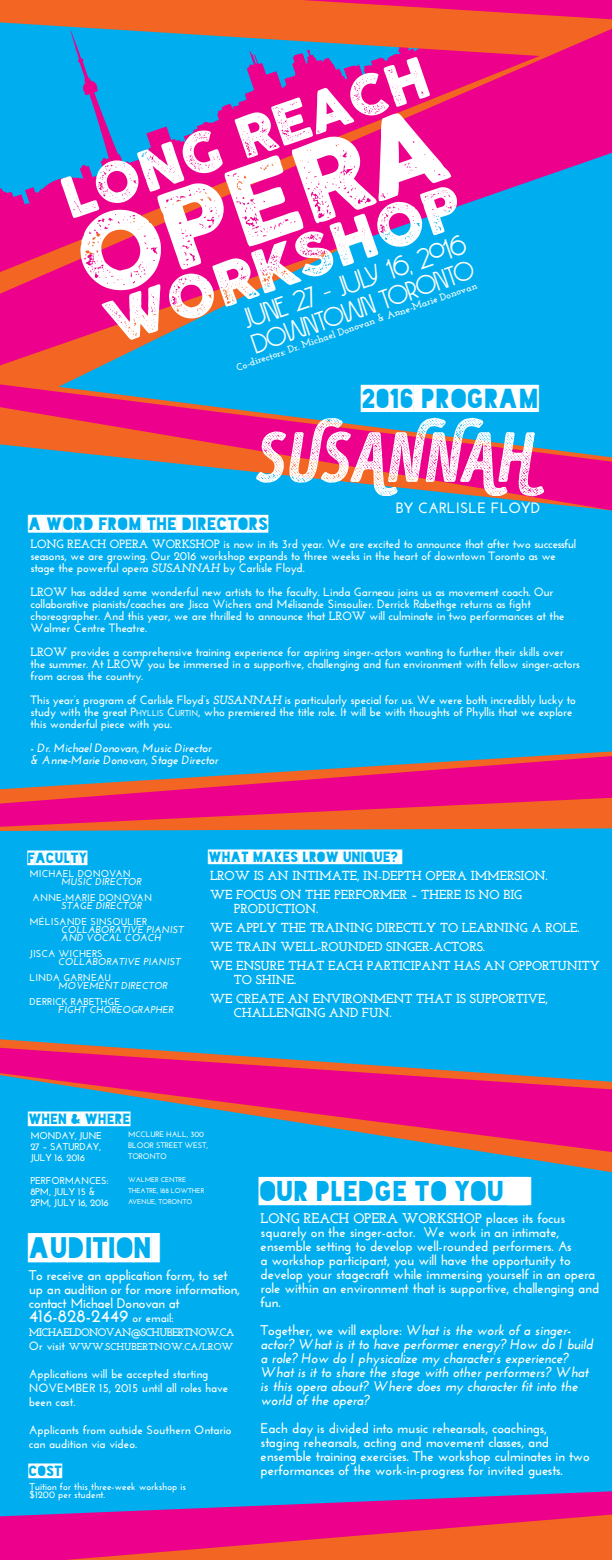
<style>
.page{position:relative;width:612px;height:1560px;background:#00aeef}
.page>*{position:absolute;margin:0;border:0;box-sizing:border-box;transform-origin:0 0}
.t1{font:104.7px "COCOGOOSELETTERPRESS";color:#fff}
.t2{font:italic 71px "Intro Head HUC H2 Base";letter-spacing:.01em;color:#fff}
.t3{font:58.3px "COCOGOOSELETTERPRESS";color:#fff}
.t4{font:55.3px "COCOGOOSELETTERPRESS";color:#fff}
.t5{font:28px "Blackout Two AM";letter-spacing:-.02em;color:#fff}
.t6{font:27px "Blackout Two AM";letter-spacing:-.02em;color:#fff}
.t7{font:26px "Blackout Two AM";letter-spacing:-.01em;color:#fff}
.t8{font:25px "DK Hokitika";color:#fff}
.t9{font:24px "DK Hokitika";color:#fff}
.t10{font:700 18px "Josefin Sans";color:#fff}
.t11{font:17px "Blackout Two AM";letter-spacing:-.01em;color:#fff}
.t12{font:700 15px "Josefin Sans";color:#fff}
.t13{font:700 14px/14px "Josefin Sans";letter-spacing:-.01em;color:#fff}
.t14{font:italic 700 14px/14px "Josefin Sans";letter-spacing:-.01em;color:#fff}
.t15{font:14px "Blackout Two AM";letter-spacing:-.02em;color:#fff}
.t16{font:700 14px "Josefin Slab";letter-spacing:-.01em;color:#fff}
.t17{font:700 13px/19px "Josefin Slab";letter-spacing:-.01em;color:#fff}
.t18{font:700 12px/12px "Josefin Sans";letter-spacing:-.01em;color:#fff}
.t19{font:italic 700 12px/12px "Josefin Sans";letter-spacing:-.01em;color:#fff}
.t20{font:700 11px "Josefin Slab";letter-spacing:-.06em;color:#fff}
.t21{font:700 10px/8px "Josefin Sans";color:#fff}
.t22{font:italic 700 10px/8px "Josefin Sans";color:#fff}
.t23{font:700 10px "Josefin Slab";color:#fff}
.t24{font:700 10px/11px "Josefin Sans";letter-spacing:-.02em;color:#fff}
.t25{font:700 8px/11px "Josefin Sans";letter-spacing:-.02em;color:#fff}
.t26{font:700 7px/11px "Josefin Sans";letter-spacing:-.02em;color:#fff}
.s1{font-family:"Economica PRO"}
.s2{font-family:"Josefin Slab"}
.s3{font-family:"Josefin Slab";font-style:italic}
.s4{font-style:inherit}
.s5{font-size:8.4px}
.s6{font-size:12px}
.s7{font-family:"Josefin Sans";font-size:12px}
.s8{font-family:"Josefin Sans"}
.s9{font-style:normal}
</style>
<div class="page">
<svg style="left:0;top:365px;width:103px;height:19px;fill:#f26522"></svg>
<svg style="left:0;top:60px;width:612px;height:305px"></svg>
<svg style="left:0;top:384px;width:612px;height:126px"></svg>
<svg style="left:0;top:1491px;width:612px;height:69px;fill:#ec008c"></svg>
<svg style="left:0;top:751px;width:612px;height:80px"></svg>
<svg style="left:0;top:756px;width:612px;height:71px"></svg>
<svg style="left:0;top:0;width:612px;height:60px"></svg>
<svg style="left:0;top:1039px;width:612px;height:133px"></svg>
<svg style="left:0;top:1048px;width:612px;height:104px"></svg>
<h3 class="t4" style="left:54px;top:171px;width:386px;rotate:-19deg">LONG REACH</h3>
<h3 class="t8" style="left:237px;top:304px;width:238px;rotate:-19deg">June 27 <span class="s1">–</span> July 16, 2016</h3>
<h1 class="t1" style="left:59px;top:209px;width:385px;rotate:-19deg">OPERA</h1>
<h3 class="t3" style="left:98px;top:294px;width:373px;rotate:-19deg">WORKSHOP</h3>
<h3 class="t9" style="left:247px;top:329px;width:236px;rotate:-19deg">Downtown Toronto</h3>
<p class="t23" style="left:235px;top:362px;width:255px;rotate:-19deg">Co-directors: Dr. Michael Donovan &amp; Anne-Marie Donovan</p>
<h3 class="t7" style="left:361px;top:385px;width:179px">2016 PROGRAM</h3>
<h2 class="t2" style="left:253px;top:415px;width:279px">SUSANNAH</h2>
<p class="t12" style="left:396px;top:499px;width:146px">BY CARLISLE FLOYD</p>
<h3 class="t11" style="left:28px;top:515px;width:242px">A WORD FROM THE DIRECTORS</h3>
<p class="t18" style="left:30px;top:538px;width:547px"><span class="s2">LONG REACH OPERA WORKSHOP</span> is now in its 3rd year. We are excited to announce that after two successful seasons, we are growing. Our 2016 workshop expands to three weeks in the heart of downtown Toronto as we stage the powerful opera <span class="s3">SUSANNAH</span> by Carlisle Floyd.</p>
<p class="t18" style="left:30px;top:586px;width:536px"><span class="s2">LROW</span> has added some wonderful new artists to the faculty. Linda Garneau joins us as movement coach. Our collaborative pianists/coaches are Jisca Wichers and Mélisande Sinsoulier. Derrick Rabethge returns as fight choreographer. And this year, we are thrilled to announce that <span class="s2">LROW</span> will culminate in two performances at the Walmer Centre Theatre.</p>
<p class="t18" style="left:30px;top:646px;width:551px"><span class="s2">LROW</span> provides a comprehensive training experience for aspiring singer-actors wanting to further their skills over the summer. At <span class="s2">LROW</span> you be immersed in a supportive, challenging and fun environment with fellow singer-actors from across the country.</p>
<p class="t18" style="left:30px;top:694px;width:547px">This year’s program of Carlisle Floyd’s <span class="s3">SUSANNAH</span> is particularly special for us. We were both incredibly lucky to study with the great <span class="s4">P</span><span class="s5">HYLLIS</span> <span class="s4">C</span><span class="s5">URTIN</span>, who premiered the title role. It will be with thoughts of Phyllis that we explore this wonderful piece with you.</p>
<p class="t19" style="left:30px;top:742px;width:190px">- Dr. Michael Donovan, Music Director &amp; Anne-Marie Donovan, Stage Director</p>
<p class="t15" style="left:28px;top:851px;width:61px">FACULTY</p>
<p class="t21" style="left:30px;top:870px;width:103px">MICHAEL DONOVAN</p>
<p class="t22" style="left:62px;top:878px;width:82px">MUSIC DIRECTOR</p>
<p class="t21" style="left:33px;top:894px;width:121px">ANNE-MARIE DONOVAN</p>
<p class="t22" style="left:62px;top:902px;width:82px">STAGE DIRECTOR</p>
<p class="t21" style="left:30px;top:918px;width:119px">MÉLISANDE SINSOULIER</p>
<p class="t22" style="left:62px;top:926px;width:124px">COLLABORATIVE PIANIST<br>AND VOCAL COACH</p>
<p class="t21" style="left:30px;top:950px;width:75px">JISCA WICHERS</p>
<p class="t22" style="left:59px;top:958px;width:124px">COLLABORATIVE PIANIST</p>
<p class="t21" style="left:30px;top:974px;width:83px">LINDA GARNEAU</p>
<p class="t22" style="left:59px;top:982px;width:111px">MOVEMENT DIRECTOR</p>
<p class="t21" style="left:30px;top:998px;width:92px">DERRICK RABETHGE</p>
<p class="t22" style="left:59px;top:1006px;width:117px">FIGHT CHOREOGRAPHER</p>
<p class="t15" style="left:208px;top:850px;width:191px">WHAT MAKES LROW UNIQUE?</p>
<p class="t17" style="left:210px;top:866px;width:339px">LROW IS AN INTIMATE, IN-DEPTH OPERA IMMERSION.<br>WE FOCUS ON THE PERFORMER – THERE IS NO BIG</p>
<p class="t17" style="left:210px;top:899px;width:392px;text-indent:24px">PRODUCTION.<br>WE APPLY THE TRAINING DIRECTLY TO LEARNING A ROLE.<br>WE TRAIN WELL-ROUNDED SINGER-ACTORS.<br>WE ENSURE THAT EACH PARTICIPANT HAS AN OPPORTUNITY</p>
<p class="t17" style="left:210px;top:970px;width:340px;text-indent:24px">TO SHINE.<br>WE CREATE AN ENVIRONMENT THAT IS SUPPORTIVE,</p>
<p class="t17" style="left:234px;top:1003px;width:159px">CHALLENGING AND FUN.</p>
<p class="t15" style="left:28px;top:1112px;width:104px">WHEN &amp; WHERE</p>
<p class="t24" style="left:30px;top:1130px;width:73px">MONDAY, JUNE<br>27 – SATURDAY,<br>JULY 16. 2016</p>
<p class="t24" style="left:30px;top:1175px;width:80px">PERFORMANCES:<br>8PM, JULY 15 &amp;<br>2PM, JULY 16, 2016</p>
<p class="t25" style="left:128px;top:1129px;width:82px">MCCLURE HALL, 300<br>BLOOR STREET WEST,<br>TORONTO</p>
<p class="t26" style="left:128px;top:1174px;width:78px">WALMER CENTRE<br>THEATRE, 188 LOWTHER<br>AVENUE, TORONTO</p>
<h3 class="t5" style="left:28px;top:1233px;width:125px">AUDITION</h3>
<p class="t13" style="left:29px;top:1268px;width:213px">To receive an application form, to set up an audition or for more information, contact Michael Donovan at</p>
<h3 class="t10" style="left:29px;top:1305px;width:146px">416-828-2449 <span class="s6">or email:</span></h3>
<p class="t20" style="left:29px;top:1325px;width:207px">MICHAELDONOVAN@SCHUBERTNOW.CA</p>
<p class="t23" style="left:29px;top:1340px;width:206px"><span class="s7">Or visit</span> WWW.SCHUBERTNOW.CA/LROW</p>
<p class="t18" style="left:29px;top:1367px;width:201px;line-height:14px">Applications will be accepted starting<br>NOVEMBER 15, 2015 until all roles have been cast.</p>
<p class="t18" style="left:29px;top:1423px;width:204px;line-height:14px">Applicants from outside Southern Ontario can audition via video.</p>
<p class="t15" style="left:28px;top:1464px;width:36px">COST</p>
<p class="t21" style="left:29px;top:1483px;width:158px">Tuition for this three-week workshop is $1200 per student.</p>
<h3 class="t6" style="left:259px;top:1177px;width:247px">OUR PLEDGE TO YOU</h3>
<p class="t16" style="left:261px;top:1210px;width:306px">LONG REACH OPERA WORKSHOP <span class="s8">places its focus</span></p>
<p class="t13" style="left:261px;top:1226px;width:340px">squarely on the singer-actor. We work in an intimate, ensemble setting to develop well-rounded performers. As<br>a workshop participant, you will have the opportunity to develop your stagecraft while immersing yourself in an opera role within an environment that is supportive, challenging and fun.</p>
<p class="t14" style="left:261px;top:1324px;width:334px"><span class="s9">Together, we will explore:</span> What is the work of a singer&shy;actor? What is it to have performer energy? How do I build a role? How do I physicalize my character’s experience?<br>What is it to share the stage with other performers? What is this opera about? Where does my character fit into the world of the opera?</p>
<p class="t13" style="left:261px;top:1422px;width:331px">Each day is divided into music rehearsals, coachings,<br>staging rehearsals, acting and movement classes, and ensemble training exercises. The workshop culminates in two performances of the work-in-progress for invited guests.</p>
</div>
